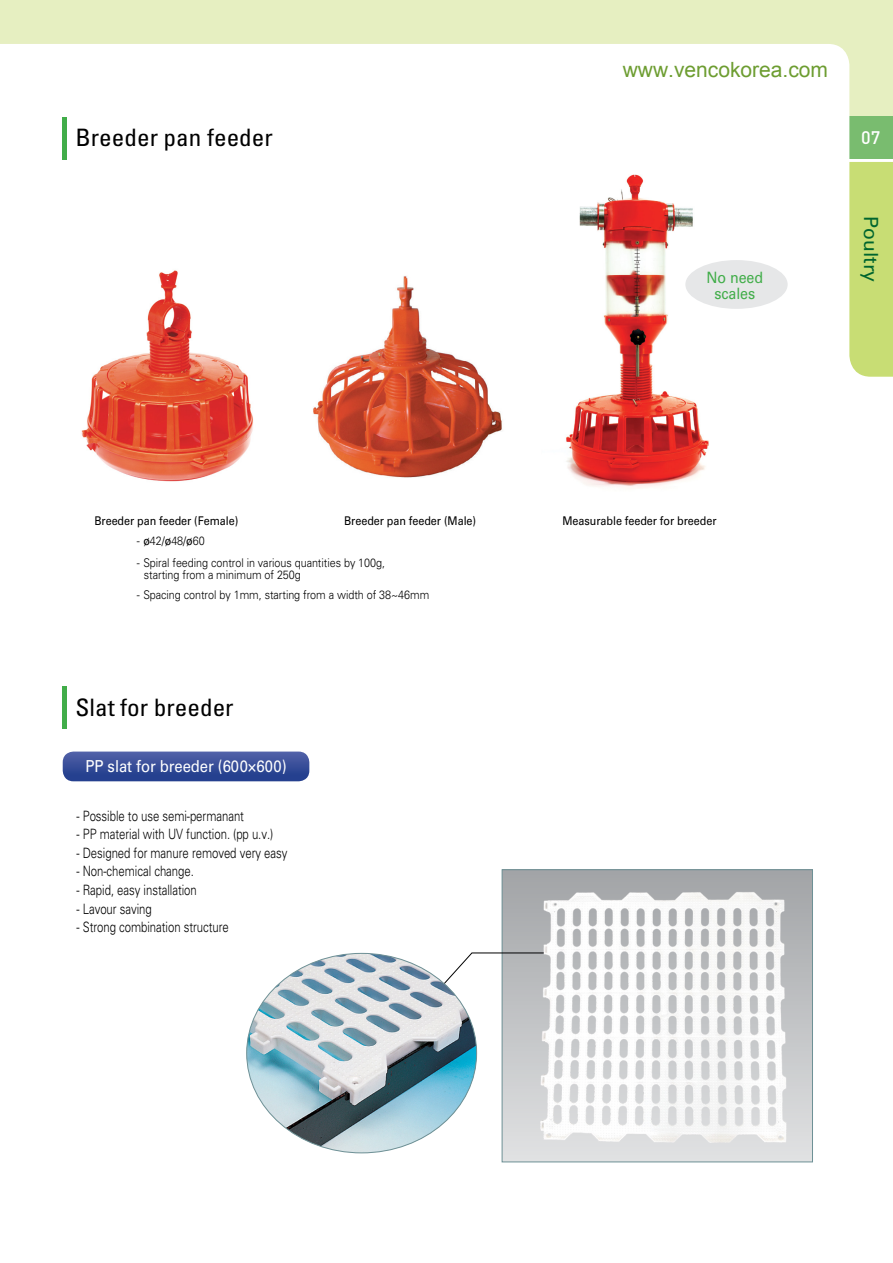
<style>
.page{position:relative;width:893px;height:1263px;background:#fff}
.page>*{position:absolute;margin:0;border:0;box-sizing:border-box;transform-origin:0 0}
.t1{font:condensed 24px "Univers LT Std";color:#000;scale:1.05 1}
.t2{font:21px "Arial";color:#6d9d31}
.t3{font:19.5px "Univers LT Std";letter-spacing:.005em;color:#00652e}
.t4{font:500 18px "DIN Pro";color:#fff}
.t5{font:16.5px "Univers LT Std";letter-spacing:-.005em;color:#fff;scale:.9 1}
.t6{font:15.6px/15.6px "Univers LT Std";letter-spacing:-.005em;color:#41ad49;text-align:center;scale:.91 1}
.t7{font:300 14.25px "Univers LT Std";letter-spacing:-.005em;color:#000;scale:.8 1}
.t8{font:300 12px/12px "Univers LT Std";letter-spacing:-.005em;color:#000;scale:.9 1}
.t9{font:12px "Univers LT Std";letter-spacing:-.005em;color:#000;scale:.9 1}
.s1{font-weight:400}
</style>
<div class="page">
<div style="left:0;top:0;width:893px;height:159px;background:#e6efc1"></div>
<div style="left:0;top:116px;width:893px;height:43px;background:#79bc6f"></div>
<div style="left:0;top:44px;width:849px;height:116px;background:#fff"></div>
<div style="left:849px;top:162px;width:44px;height:215px;background:#c8dd74"></div>
<hr style="left:63px;top:117px;width:4px;height:43px;background:#41ad49">
<hr style="left:63px;top:686px;width:4px;height:43px;background:#41ad49">
<svg style="left:63px;top:751px;width:246px;height:30px;background:#3d539c"></svg>
<div style="left:502px;top:870px;width:310px;height:292px;background:linear-gradient(to bottom,#a1a4a6,#e1e2e3)"></div>
<div style="left:502px;top:869px;width:311px;height:293px;border:1px solid #6e9196"></div>
<img style="left:81px;top:270px;width:172px;height:212px">
<img style="left:313px;top:276px;width:190px;height:202px">
<img style="left:566px;top:174px;width:143px;height:314px">
<img style="left:539px;top:883px;width:256px;height:270px">
<svg style="left:471px;top:952px;width:73px;height:38px"></svg>
<img style="left:247px;top:953px;width:230px;height:200px">
<div style="left:685px;top:260px;width:103px;height:49px;background:#e6e7e8;border-radius:50%"></div>
<h1 class="t1" style="left:75px;top:122px;width:189px">Breeder pan feeder</h1>
<h2 class="t2" style="left:623px;top:56px;width:207px">www.vencokorea.com</h2>
<p class="t6" style="left:707px;top:270px;width:64px">No need scales</p>
<p class="t4" style="left:861px;top:123px;width:21px">07</p>
<h3 class="t3" style="left:883px;top:216px;width:68px;rotate:90deg">Poultry</h3>
<p class="t9" style="left:344px;top:514px;width:148px">Breeder pan feeder (Male)</p>
<p class="t9" style="left:562px;top:514px;width:173px">Measurable feeder for breeder</p>
<p class="t9" style="left:94px;top:514px;width:161px">Breeder pan feeder (Female)</p>
<p class="t8" style="left:137px;top:535px;width:77px">- <span class="s1">ø</span>42/<span class="s1">ø</span>48/<span class="s1">ø</span>60</p>
<p class="t8" style="left:144px;top:556px;width:270px;text-indent:-7px">- Spiral feeding control in various quantities by 100g, starting from a minimum of 250g</p>
<p class="t8" style="left:137px;top:589px;width:326px">- Spacing control by 1mm, starting from a width of 38~46mm</p>
<h1 class="t1" style="left:75px;top:692px;width:152px">Slat for breeder</h1>
<p class="t5" style="left:86px;top:756px;width:225px">PP slat for breeder (600×600)</p>
<p class="t7" style="left:77px;top:807px;width:211px">- Possible to use semi-permanant</p>
<p class="t7" style="left:77px;top:825px;width:248px">- PP material with UV function. (pp u.v.)</p>
<p class="t7" style="left:77px;top:844px;width:265px">- Designed for manure removed very easy</p>
<p class="t7" style="left:77px;top:863px;width:148px">- Non-chemical change.</p>
<p class="t7" style="left:77px;top:881px;width:152px">- Rapid, easy installation</p>
<p class="t7" style="left:77px;top:900px;width:96px">- Lavour saving</p>
<p class="t7" style="left:77px;top:919px;width:192px">- Strong combination structure</p>
</div>
